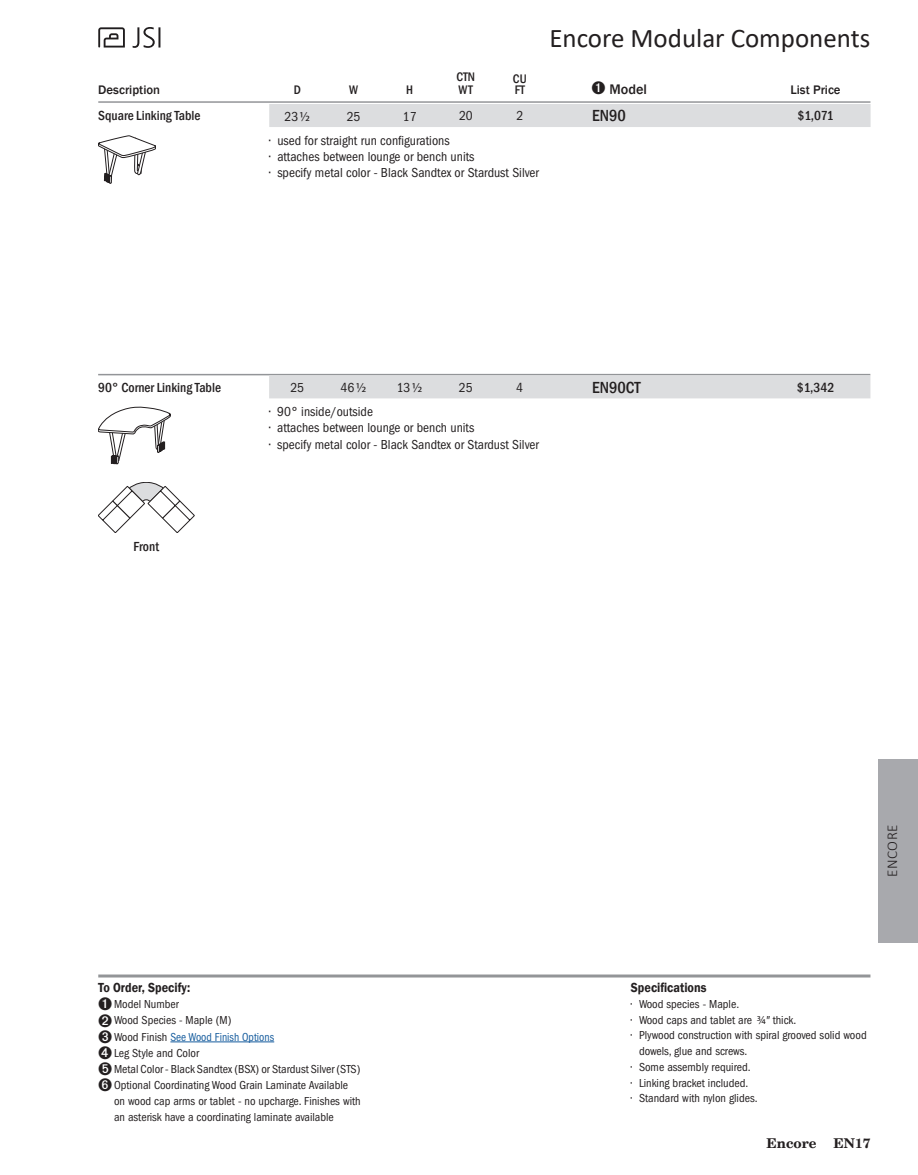
<style>
.page{position:relative;width:918px;height:1175px;background:#fff}
.page>*{position:absolute;margin:0;border:0;box-sizing:border-box;transform-origin:0 0}
.t1{font:27px "Calibri";color:#231f20}
.Model_Number{font:500 condensed 16.5px "Franklin Gothic";color:#231f20}
.t2{font:300 15px "Calibri";letter-spacing:.04em;color:#231f20}
.t3{font:500 14.25px "Franklin Gothic";color:#231f20}
.Dimension_Body{font:condensed 13.5px "ITC Franklin Gothic Std";color:#231f20}
.Product_Description{font:500 condensed 13.5px "Franklin Gothic";color:#231f20}
.t4{font:600 13.5px "Franklin Gothic";color:#231f20;scale:.9 1}
.Dimension_Body-2{font:13.5px "Myriad Pro";color:#231f20}
.Prices{font:500 condensed 13.5px "Franklin Gothic";letter-spacing:-.015em;color:#231f20}
.t5{font:700 13.5px "New Century Schlbk";color:#231f20}
.t6{font:500 12.75px "Franklin Gothic";color:#231f20}
.t7{font:500 condensed 12.75px/13px "Franklin Gothic";color:#231f20}
.t8{font:condensed 12px/16.2px "ITC Franklin Gothic Std";color:#231f20}
.s1{font-family:"ITC Franklin Gothic Std";font-stretch:condensed}
.s2{color:#175d9e}
.s3{font-family:"Myriad Pro";font-stretch:normal}
.s4{font-style:italic}
</style>
<div class="page">
<hr style="left:98px;top:974px;width:772px;height:3px;background:#939598">
<hr style="left:170px;top:1041px;width:104px;height:1px;background:#175d9e">
<svg style="left:133px;top:27px;width:27px;height:21px"></svg>
<svg style="left:98px;top:27px;width:27px;height:21px"></svg>
<div style="left:878px;top:759px;width:40px;height:183px;background:#a8a9ad"></div>
<hr style="left:98px;top:101px;width:772px;height:2px;background:#939598">
<div style="left:269px;top:104px;width:602px;height:23px;background:#dcdddf"></div>
<svg style="left:98px;top:136px;width:58px;height:48px"></svg>
<hr style="left:98px;top:374px;width:772px;height:1px;background:#939598">
<div style="left:269px;top:375px;width:601px;height:23px;background:#dcdddf"></div>
<svg style="left:98px;top:407px;width:73px;height:57px"></svg>
<svg style="left:98px;top:482px;width:96px;height:51px"></svg>
<p class="t6" style="left:98px;top:82px;width:63px">Description</p>
<p class="t7" style="left:294px;top:83px;width:9px">D</p>
<p class="t7" style="left:349px;top:83px;width:10px">W</p>
<p class="t7" style="left:406px;top:83px;width:8px">H</p>
<h1 class="t1" style="left:549px;top:20px;width:323px">Encore Modular Components</h1>
<p class="t7" style="left:456px;top:70px;width:20px">CTN<br>WT</p>
<p class="t7" style="left:513px;top:73px;width:15px;line-height:10.8px">CU<br>FT</p>
<p class="t3" style="left:591px;top:80px;width:57px">➊ Model</p>
<p class="t6" style="left:790px;top:82px;width:52px">List Price</p>
<p class="Product_Description" style="left:98px;top:107px;width:104px">Square Linking Table</p>
<p class="Dimension_Body-2" style="left:285px;top:108px;width:27px"><span class="s1">23</span>1/2</p>
<p class="Dimension_Body" style="left:347px;top:109px;width:15px">25</p>
<p class="Dimension_Body" style="left:403px;top:109px;width:15px">17</p>
<p class="Dimension_Body" style="left:459px;top:108px;width:15px">20</p>
<p class="Dimension_Body" style="left:516px;top:108px;width:8px">2</p>
<p class="Model_Number" style="left:592px;top:105px;width:35px">EN90</p>
<p class="Prices" style="left:798px;top:107px;width:38px">$1,071</p>
<p class="Dimension_Body" style="left:269px;top:133px;width:182px">• used for straight run configurations</p>
<p class="Dimension_Body" style="left:269px;top:149px;width:207px">• attaches between lounge or bench units</p>
<p class="Dimension_Body" style="left:269px;top:165px;width:271px">• specify metal color - Black Sandtex or Stardust Silver</p>
<p class="Product_Description" style="left:98px;top:378px;width:124px">90° Corner Linking Table</p>
<p class="Product_Description" style="left:134px;top:538px;width:27px">Front</p>
<p class="Dimension_Body" style="left:290px;top:380px;width:15px">25</p>
<p class="Dimension_Body-2" style="left:341px;top:379px;width:27px"><span class="s1">46</span>1/2</p>
<p class="Dimension_Body-2" style="left:397px;top:379px;width:27px"><span class="s1">13</span>1/2</p>
<p class="Dimension_Body" style="left:459px;top:379px;width:15px">25</p>
<p class="Dimension_Body" style="left:516px;top:379px;width:8px">4</p>
<p class="Model_Number" style="left:592px;top:376px;width:50px">EN90CT</p>
<p class="Prices" style="left:797px;top:378px;width:39px">$1,342</p>
<p class="Dimension_Body" style="left:269px;top:404px;width:105px">• 90° inside/outside</p>
<p class="Dimension_Body" style="left:269px;top:420px;width:207px">• attaches between lounge or bench units</p>
<p class="Dimension_Body" style="left:269px;top:436px;width:271px">• specify metal color - Black Sandtex or Stardust Silver</p>
<p class="t4" style="left:98px;top:979px;width:104px">To Order, Specify:</p>
<p class="t8" style="left:98px;top:996px;width:264px">➊Model Number<br>➋Wood Species - Maple (M)<br>➌Wood Finish <span class="s2">See Wood Finish Options<br></span>➍Leg Style and Color<br>➎Metal Color - Black Sandtex (BSX) or Stardust Silver (STS)<br>➏Optional Coordinating Wood Grain Laminate Available</p>
<p class="t8" style="left:114px;top:1093px;width:248px;line-height:15.8px">on wood cap arms or tablet - no upcharge. Finishes with an asterisk have a coordinating laminate available</p>
<p class="t2" style="left:883px;top:877px;width:54px;rotate:-90deg">ENCORE</p>
<p class="t4" style="left:631px;top:979px;width:85px">Specifications</p>
<p class="t8" style="left:631px;top:995px;width:110px">• Wood species - Maple.</p>
<p class="t8" style="left:631px;top:1011px;width:167px">• Wood caps and tablet are <span class="s3">3/4</span><span class="s4">"</span> thick.</p>
<p class="t8" style="left:639px;top:1027px;width:229px;line-height:15.8px;text-indent:-8px">• Plywood construction with spiral grooved solid wood dowels, glue and screws.</p>
<p class="t8" style="left:631px;top:1058px;width:121px">• Some assembly required.</p>
<p class="t8" style="left:631px;top:1074px;width:119px">• Linking bracket included.</p>
<p class="t8" style="left:631px;top:1090px;width:128px">• Standard with nylon glides.</p>
<p class="t5" style="left:767px;top:1134px;width:52px">Encore</p>
<p class="t5" style="left:834px;top:1134px;width:38px">EN17</p>
</div>
